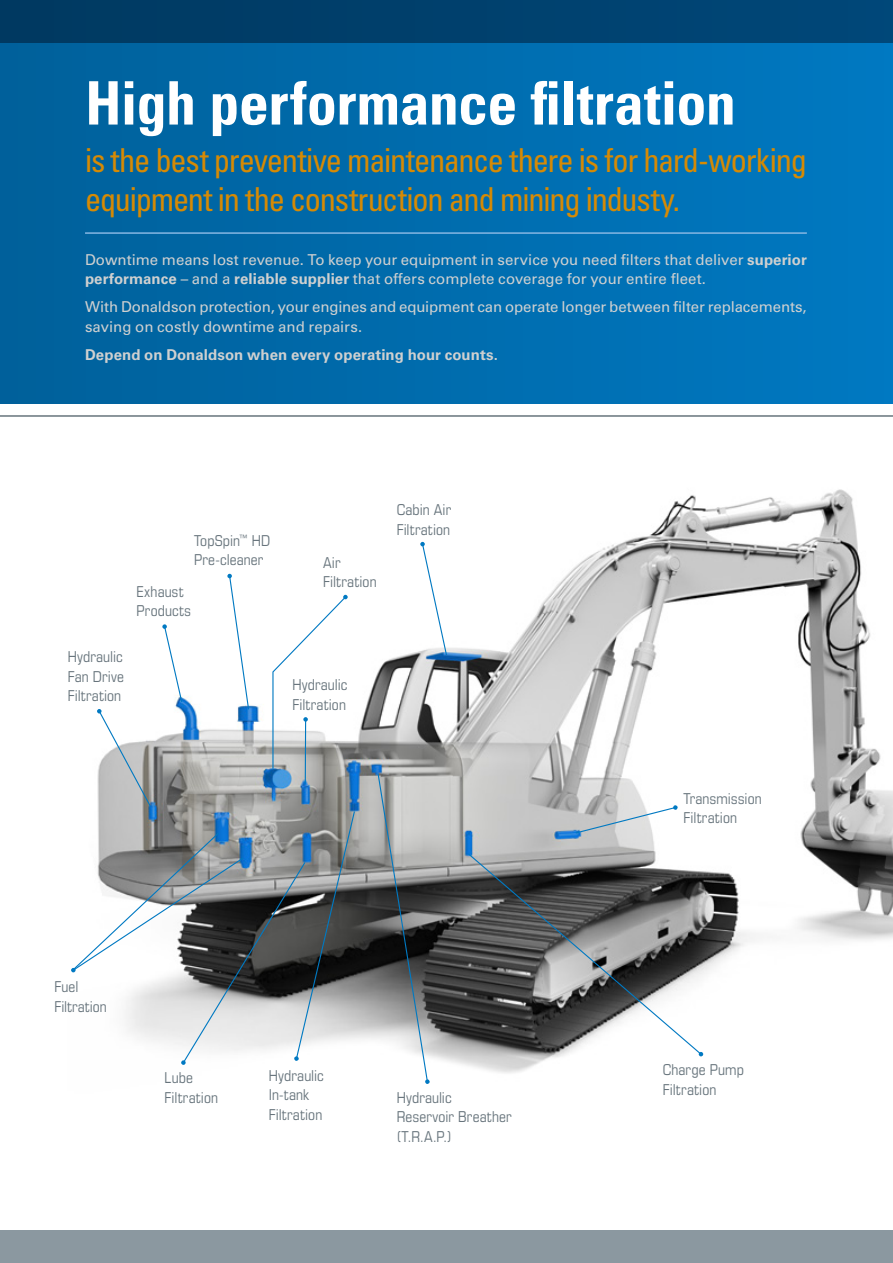
<style>
.page{position:relative;width:893px;height:1263px;background:#fff}
.page>*{position:absolute;margin:0;border:0;box-sizing:border-box;transform-origin:0 0}
.t1{font:60px "Univers LTCYR 67 Bold Cond";letter-spacing:-.01em;color:#fff}
.H2_22pt{font:condensed 33px/39px "Univers LTCYR 57";letter-spacing:-.035em;color:#d68a04}
.Intro{font:15px/19.5px "Univers LTCYR 55 Roman";letter-spacing:-.005em;color:#cfd0d0}
.D-Bodytekst{font:condensed 15px/19.5px "Eurostile LT Std";letter-spacing:.01em;color:#67747c}
.Intro-2{font:700 15px "Univers LTCYR 65";letter-spacing:.005em;color:#cfd0d0}
.s1{font-family:"Univers LTCYR 65";font-weight:700}
</style>
<div class="page">
<img style="left:229px;top:489px;width:664px;height:584px">
<svg style="left:420px;top:542px;width:28px;height:114px"></svg>
<svg style="left:377px;top:773px;width:53px;height:311px;background:#909394"></svg>
<svg style="left:467px;top:852px;width:236px;height:204px;background:#767777"></svg>
<svg style="left:698px;top:1052px;width:5px;height:5px"></svg>
<svg style="left:574px;top:805px;width:104px;height:29px"></svg>
<svg style="left:71px;top:574px;width:285px;height:491px"></svg>
<div style="left:0;top:0;width:893px;height:404px;background:linear-gradient(to right,#00609a,#0079c1)"></div>
<div style="left:0;top:1230px;width:893px;height:33px;background:#8b98a0"></div>
<hr style="left:892px;top:0;width:1px;height:404px;background:#004b79">
<svg style="left:892px;top:152px;width:1px;height:85px"></svg>
<div style="left:0;top:0;width:893px;height:43px;background:#00406d"></div>
<hr style="left:0;top:415px;width:893px;height:2px;background:#67747c">
<hr style="left:85px;top:232px;width:722px;height:2px;background:#86b7e3">
<h1 class="t1" style="left:85px;top:66px;width:652px">High performance filtration</h1>
<p class="H2_22pt" style="left:85px;top:140px;width:723px">is the best preventive maintenance there is for hard-working equipment in the construction and mining industy.</p>
<p class="Intro" style="left:85px;top:249px;width:723px">Downtime means lost revenue. To keep your equipment in service you need filters that deliver <span class="s1">superior performance</span> – and a <span class="s1">reliable supplier</span> that offers complete coverage for your entire fleet.</p>
<p class="Intro" style="left:85px;top:296px;width:723px">With Donaldson protection, your engines and equipment can operate longer between filter replacements, saving on costly downtime and repairs.</p>
<p class="Intro-2" style="left:85px;top:344px;width:414px">Depend on Donaldson when every operating hour counts.</p>
<p class="D-Bodytekst" style="left:194px;top:531px;width:78px">TopSpin<sup>™</sup> HD<br>Pre-cleaner</p>
<p class="D-Bodytekst" style="left:136px;top:581px;width:56px">Exhaust<br>Products</p>
<p class="D-Bodytekst" style="left:68px;top:647px;width:58px;text-align:justify">Hydraulic Fan Drive Filtration</p>
<p class="D-Bodytekst" style="left:323px;top:552px;width:55px">Air<br>Filtration</p>
<p class="D-Bodytekst" style="left:397px;top:500px;width:56px">Cabin Air<br>Filtration</p>
<p class="D-Bodytekst" style="left:292px;top:675px;width:57px">Hydraulic<br>Filtration</p>
<p class="D-Bodytekst" style="left:55px;top:977px;width:54px">Fuel<br>Filtration</p>
<p class="D-Bodytekst" style="left:165px;top:1068px;width:55px">Lube<br>Filtration</p>
<p class="D-Bodytekst" style="left:269px;top:1065px;width:57px">Hydraulic<br>In-tank<br>Filtration</p>
<p class="D-Bodytekst" style="left:397px;top:1087px;width:117px">Hydraulic<br>Reservoir Breather (T.R.A.P.)</p>
<p class="D-Bodytekst" style="left:683px;top:788px;width:80px">Transmission<br>Filtration</p>
<p class="D-Bodytekst" style="left:663px;top:1060px;width:83px">Charge Pump<br>Filtration</p>
</div>
